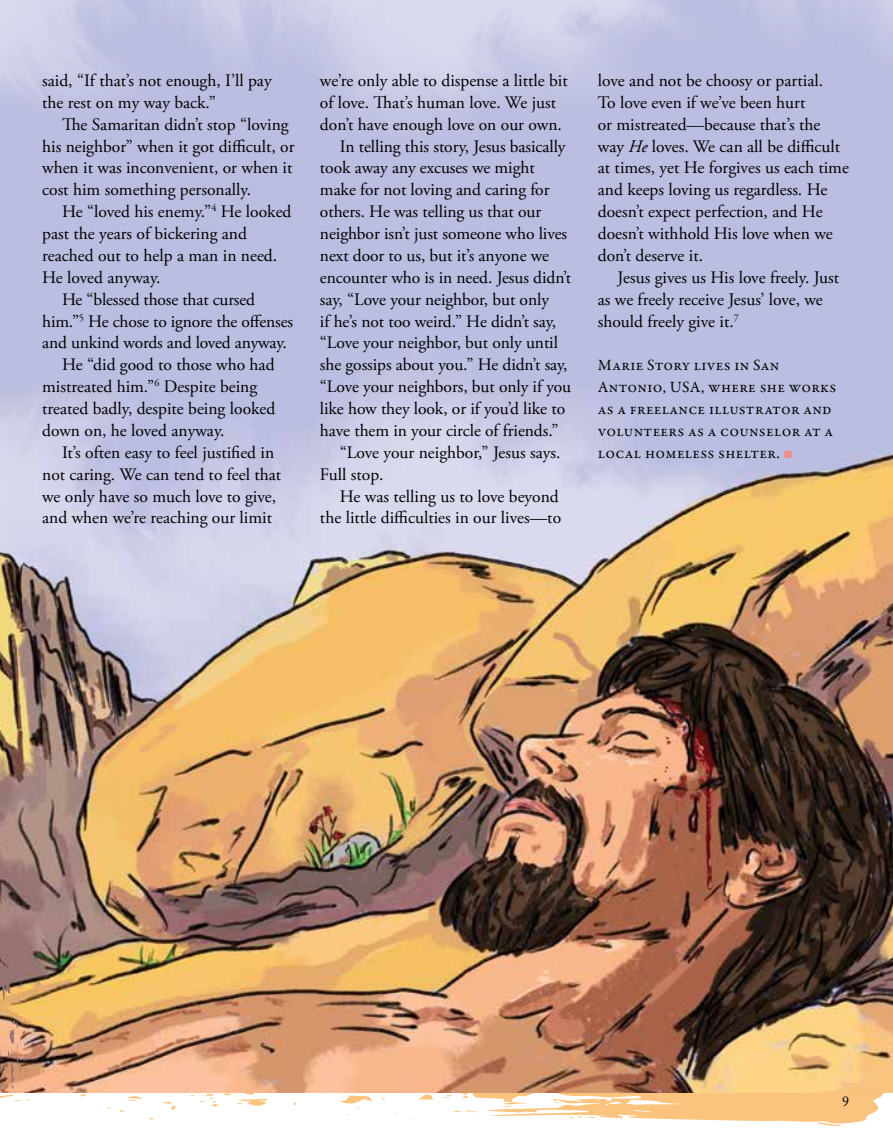
<style>
.page{position:relative;width:893px;height:1141px;background:#fff}
.page>*{position:absolute;margin:0;border:0;box-sizing:border-box;transform-origin:0 0}
.t1{font:17.5px/21.9px "Adobe Garamond Pro";letter-spacing:-.01em;color:#000}
.t2{font:17.5px/21.9px "Adobe Garamond Pro";letter-spacing:-.03em;color:#000}
.t3{font:15.75px/21.9px "Garamond Premr Pro";letter-spacing:.02em;color:#000}
.t4{font:14px "Adobe Caslon Pro";color:#000}
.s1{font-style:italic}
.s2{font-family:"Arial";color:#f18c89}
</style>
<div class="page">
<svg style="left:150px;top:1092px;width:743px;height:32px;fill:#fac683"></svg>
<svg style="left:818px;top:1122px;width:23px;height:4px"></svg>
<svg style="left:570px;top:1116px;width:12px;height:2px"></svg>
<svg style="left:394px;top:1092px;width:150px;height:27px"></svg>
<svg style="left:294px;top:1092px;width:91px;height:23px"></svg>
<img style="left:0;top:0;width:893px;height:1092px">
<svg style="left:0;top:881px;width:9px;height:31px"></svg>
<img style="left:0;top:926px;width:267px;height:186px">
<p class="t1" style="left:42px;top:70px;width:231px">said, “If that’s not enough, I’ll pay the rest on my way back.”</p>
<p class="t1" style="left:42px;top:114px;width:254px;text-indent:20px">The Samaritan didn’t stop “loving his neighbor” when it got difficult, or when it was inconvenient, or when it cost him something personally.</p>
<p class="t1" style="left:62px;top:201px;width:231px">He “loved his enemy.”<sup>4</sup> He looked</p>
<p class="t1" style="left:42px;top:223px;width:206px">past the years of bickering and</p>
<p class="t1" style="left:42px;top:245px;width:237px">reached out to help a man in need.</p>
<p class="t1" style="left:42px;top:267px;width:120px">He loved anyway.</p>
<p class="t1" style="left:62px;top:289px;width:195px">He “blessed those that cursed</p>
<p class="t1" style="left:42px;top:311px;width:252px">him.”<sup>5</sup> He chose to ignore the offenses</p>
<p class="t1" style="left:42px;top:333px;width:246px">and unkind words and loved anyway.</p>
<p class="t1" style="left:62px;top:354px;width:214px">He “did good to those who had</p>
<p class="t1" style="left:42px;top:376px;width:217px">mistreated him.”<sup>6</sup> Despite being</p>
<p class="t1" style="left:42px;top:398px;width:235px">treated badly, despite being looked</p>
<p class="t1" style="left:42px;top:420px;width:184px">down on, he loved anyway.</p>
<p class="t1" style="left:62px;top:442px;width:214px">It’s often easy to feel justified in</p>
<p class="t1" style="left:42px;top:464px;width:241px">not caring. We can tend to feel that</p>
<p class="t1" style="left:42px;top:486px;width:235px">we only have so much love to give,</p>
<p class="t1" style="left:42px;top:508px;width:231px">and when we’re reaching our limit</p>
<p class="t1" style="left:320px;top:70px;width:249px">we’re only able to dispense a little bit</p>
<p class="t1" style="left:320px;top:92px;width:238px">of love. That’s human love. We just</p>
<p class="t1" style="left:320px;top:114px;width:243px">don’t have enough love on our own.</p>
<p class="t1" style="left:340px;top:136px;width:227px">In telling this story, Jesus basically</p>
<p class="t1" style="left:320px;top:158px;width:216px">took away any excuses we might</p>
<p class="t1" style="left:320px;top:179px;width:231px">make for not loving and caring for</p>
<p class="t1" style="left:320px;top:201px;width:223px">others. He was telling us that our</p>
<p class="t1" style="left:320px;top:223px;width:249px">neighbor isn’t just someone who lives</p>
<p class="t1" style="left:320px;top:245px;width:231px">next door to us, but it’s anyone we</p>
<p class="t1" style="left:320px;top:267px;width:253px">encounter who is in need. Jesus didn’t</p>
<p class="t1" style="left:320px;top:289px;width:231px">say, “Love your neighbor, but only</p>
<p class="t1" style="left:320px;top:311px;width:238px">if he’s not too weird.” He didn’t say,</p>
<p class="t1" style="left:320px;top:333px;width:240px">“Love your neighbor, but only until</p>
<p class="t1" style="left:320px;top:354px;width:249px">she gossips about you.” He didn’t say,</p>
<p class="t1" style="left:320px;top:376px;width:253px">“Love your neighbors, but only if you</p>
<p class="t1" style="left:320px;top:398px;width:247px">like how they look, or if you’d like to</p>
<p class="t1" style="left:320px;top:420px;width:240px">have them in your circle of friends.”</p>
<p class="t1" style="left:340px;top:442px;width:222px">“Love your neighbor,” Jesus says.</p>
<p class="t1" style="left:320px;top:464px;width:65px">Full stop.</p>
<p class="t1" style="left:340px;top:486px;width:220px">He was telling us to love beyond</p>
<p class="t1" style="left:320px;top:508px;width:243px">the little difficulties in our lives—to</p>
<p class="t1" style="left:598px;top:70px;width:253px">love and not be choosy or partial.<br>To love even if we’ve been hurt<br>or mistreated—because that’s the way <span class="s1">He</span> loves. We can all be difficult at times, yet He forgives us each time and keeps loving us regardless. He doesn’t expect perfection, and He doesn’t withhold His love when we don’t deserve it.</p>
<p class="t2" style="left:598px;top:267px;width:243px;text-indent:20px">Jesus gives us His love freely. Just as we freely receive Jesus’ love, we should freely give it.<sup>7</sup></p>
<p class="t3" style="left:598px;top:355px;width:240px">Marie Story lives in San<br>Antonio, USA, where she works as a freelance illustrator and volunteers as a counselor at a local homeless shelter. <span class="s2">■</span></p>
<p class="t4" style="left:842px;top:1093px;width:8px">9</p>
</div>
